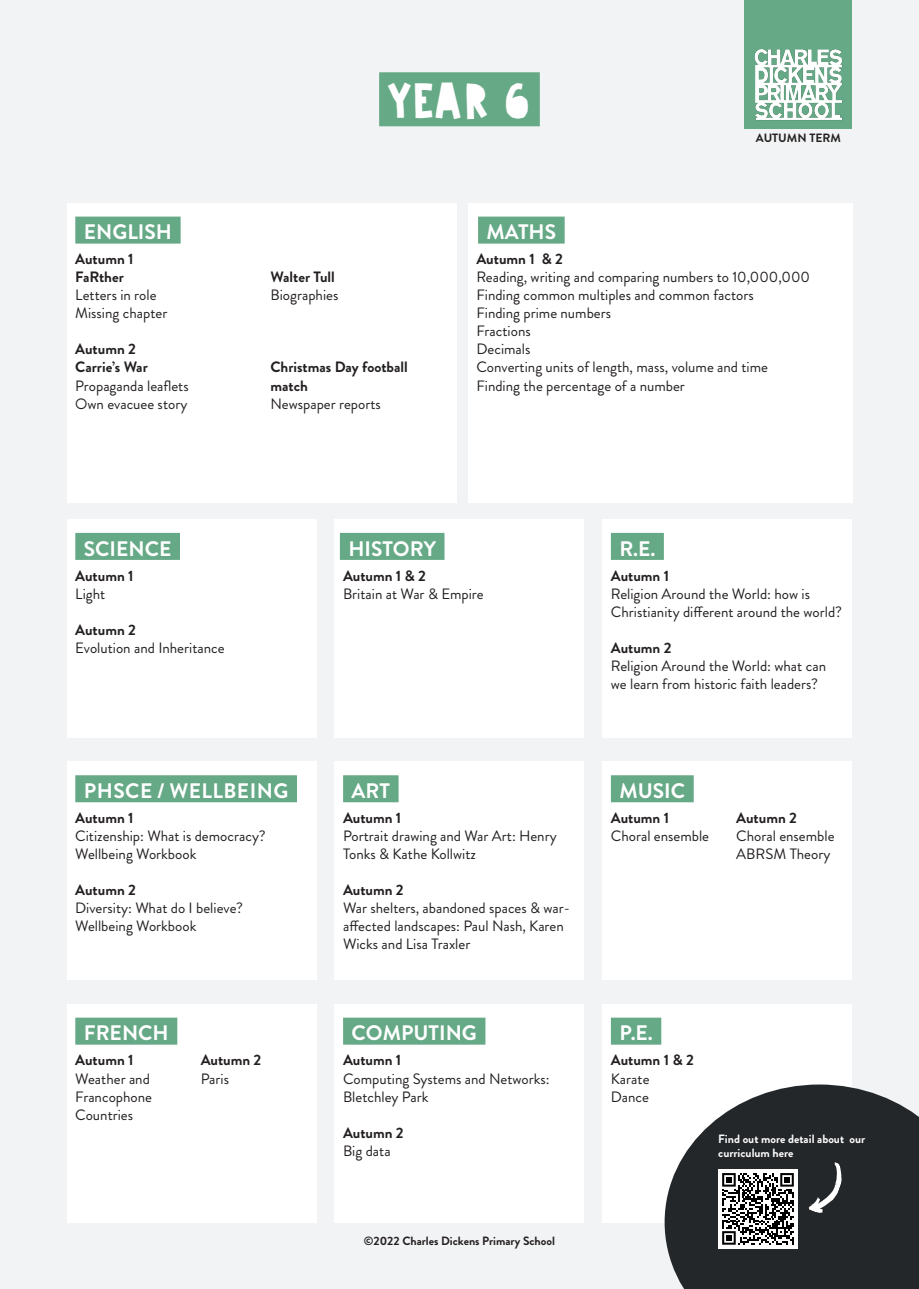
<style>
.page{position:relative;width:919px;height:1289px;background:#fff}
.page>*{position:absolute;margin:0;border:0;box-sizing:border-box;transform-origin:0 0}
.t1{font:48px "Paperland";color:#fff}
.Green_Rules{font:700 21px "Brandon Grotesque";color:#fff}
.Green_Rules-2{font:700 21px "Brandon Grotesque";letter-spacing:.02em;color:#fff}
.t2{font:15px/18px "Brandon Grotesque";color:#231f20}
.t3{font:700 15px/18px "Brandon Grotesque";color:#231f20}
.t4{font:700 12px "Brandon Grotesque";color:#231f20}
.t5{font:700 12px/14.4px "Brandon Grotesque";color:#fff}
</style>
<div class="page">
<div style="left:0;top:0;width:918px;height:1288px;background:#f2f3f4"></div>
<div style="left:379px;top:72px;width:160px;height:54px;background:#66a986"></div>
<div style="left:744px;top:0;width:108px;height:128px;background:#66a986"></div>
<img style="left:754px;top:49px;width:88px;height:71px">
<div style="left:67px;top:519px;width:249px;height:218px;background:#fff"></div>
<div style="left:75px;top:533px;width:105px;height:27px;background:#66a986"></div>
<div style="left:334px;top:519px;width:250px;height:218px;background:#fff"></div>
<div style="left:340px;top:533px;width:104px;height:27px;background:#66a986"></div>
<div style="left:602px;top:519px;width:250px;height:218px;background:#fff"></div>
<div style="left:611px;top:533px;width:52px;height:27px;background:#66a986"></div>
<div style="left:67px;top:761px;width:249px;height:218px;background:#fff"></div>
<div style="left:75px;top:775px;width:222px;height:27px;background:#66a986"></div>
<div style="left:334px;top:761px;width:250px;height:218px;background:#fff"></div>
<div style="left:343px;top:775px;width:55px;height:27px;background:#66a986"></div>
<div style="left:602px;top:761px;width:250px;height:218px;background:#fff"></div>
<div style="left:611px;top:775px;width:82px;height:27px;background:#66a986"></div>
<div style="left:67px;top:1003px;width:249px;height:219px;background:#fff"></div>
<div style="left:75px;top:1017px;width:102px;height:27px;background:#66a986"></div>
<div style="left:602px;top:1003px;width:250px;height:219px;background:#fff"></div>
<div style="left:611px;top:1017px;width:50px;height:27px;background:#66a986"></div>
<div style="left:334px;top:1003px;width:250px;height:219px;background:#fff"></div>
<div style="left:343px;top:1017px;width:142px;height:27px;background:#66a986"></div>
<div style="left:67px;top:203px;width:389px;height:299px;background:#fff"></div>
<div style="left:75px;top:216px;width:106px;height:27px;background:#66a986"></div>
<div style="left:468px;top:203px;width:384px;height:299px;background:#fff"></div>
<div style="left:478px;top:216px;width:86px;height:27px;background:#66a986"></div>
<svg style="left:664px;top:1084px;width:254px;height:204px;background:#434648"></svg>
<div style="left:718px;top:1169px;width:79px;height:79px;background:#fff"></div>
<svg style="left:722px;top:1173px;width:71px;height:71px"></svg>
<svg style="left:808px;top:1162px;width:33px;height:50px"></svg>
<p class="Green_Rules" style="left:84px;top:217px;width:90px">ENGLISH</p>
<p class="t3" style="left:75px;top:250px;width:60px">Autumn 1</p>
<p class="t3" style="left:75px;top:268px;width:50px">FaRther</p>
<p class="t2" style="left:75px;top:286px;width:83px">Letters in role</p>
<p class="t2" style="left:75px;top:304px;width:94px">Missing chapter</p>
<p class="t3" style="left:75px;top:340px;width:62px">Autumn 2</p>
<p class="t3" style="left:75px;top:358px;width:74px">Carrie’s War</p>
<p class="t2" style="left:75px;top:376px;width:115px">Propaganda leaflets</p>
<p class="t2" style="left:75px;top:394px;width:114px">Own evacuee story</p>
<p class="t1" style="left:387px;top:67px;width:145px">YEAR 6</p>
<p class="Green_Rules" style="left:486px;top:217px;width:71px">MATHS</p>
<p class="t4" style="left:755px;top:130px;width:87px">AUTUMN TERM</p>
<p class="t3" style="left:270px;top:268px;width:66px">Walter Tull</p>
<p class="t2" style="left:270px;top:286px;width:69px">Biographies</p>
<p class="t3" style="left:270px;top:358px;width:139px">Christmas Day football match</p>
<p class="t2" style="left:270px;top:394px;width:112px">Newspaper reports</p>
<p class="t3" style="left:476px;top:250px;width:88px">Autumn 1 &amp; 2</p>
<p class="t2" style="left:476px;top:268px;width:335px">Reading, writing and comparing numbers to 10,000,000</p>
<p class="t2" style="left:476px;top:286px;width:279px">Finding common multiples and common factors</p>
<p class="t2" style="left:476px;top:304px;width:136px">Finding prime numbers</p>
<p class="t2" style="left:476px;top:322px;width:56px">Fractions</p>
<p class="t2" style="left:476px;top:340px;width:55px">Decimals</p>
<p class="t2" style="left:476px;top:358px;width:293px">Converting units of length, mass, volume and time</p>
<p class="t2" style="left:476px;top:376px;width:210px">Finding the percentage of a number</p>
<p class="Green_Rules" style="left:84px;top:533px;width:89px">SCIENCE</p>
<p class="t3" style="left:75px;top:567px;width:60px">Autumn 1</p>
<p class="t2" style="left:75px;top:585px;width:31px">Light</p>
<p class="t3" style="left:75px;top:621px;width:62px">Autumn 2</p>
<p class="t2" style="left:75px;top:639px;width:151px">Evolution and Inheritance</p>
<p class="Green_Rules" style="left:348px;top:533px;width:89px">HISTORY</p>
<p class="t3" style="left:343px;top:567px;width:84px">Autumn 1 &amp; 2</p>
<p class="t2" style="left:343px;top:585px;width:142px">Britain at War &amp; Empire</p>
<p class="Green_Rules" style="left:619px;top:533px;width:37px">R.E.</p>
<p class="t3" style="left:611px;top:567px;width:60px">Autumn 1</p>
<p class="t2" style="left:611px;top:585px;width:233px">Religion Around the World: how is<br>Christianity different around the world?</p>
<p class="t3" style="left:611px;top:639px;width:62px">Autumn 2</p>
<p class="t2" style="left:611px;top:657px;width:217px">Religion Around the World: what can we learn from historic faith leaders?</p>
<p class="Green_Rules-2" style="left:84px;top:776px;width:206px">PHSCE / WELLBEING</p>
<p class="Green_Rules" style="left:351px;top:776px;width:40px">ART</p>
<p class="Green_Rules" style="left:619px;top:776px;width:67px">MUSIC</p>
<p class="t3" style="left:75px;top:809px;width:60px">Autumn 1</p>
<p class="t2" style="left:75px;top:827px;width:192px">Citizenship: What is democracy?</p>
<p class="t2" style="left:75px;top:845px;width:123px">Wellbeing Workbook</p>
<p class="t3" style="left:75px;top:881px;width:62px">Autumn 2</p>
<p class="t2" style="left:75px;top:899px;width:169px">Diversity: What do I believe?</p>
<p class="t2" style="left:75px;top:917px;width:123px">Wellbeing Workbook</p>
<p class="t3" style="left:343px;top:809px;width:60px">Autumn 1</p>
<p class="t2" style="left:343px;top:827px;width:215px">Portrait drawing and War Art: Henry<br>Tonks &amp; Kathe Kollwitz</p>
<p class="t3" style="left:343px;top:881px;width:62px">Autumn 2</p>
<p class="t2" style="left:343px;top:899px;width:228px">War shelters, abandoned spaces &amp; war&shy;affected landscapes: Paul Nash, Karen<br>Wicks and Lisa Traxler</p>
<p class="t3" style="left:611px;top:809px;width:60px">Autumn 1</p>
<p class="t2" style="left:611px;top:827px;width:100px">Choral ensemble</p>
<p class="t3" style="left:736px;top:809px;width:62px">Autumn 2</p>
<p class="t2" style="left:736px;top:827px;width:100px">Choral ensemble</p>
<p class="t2" style="left:736px;top:845px;width:96px">ABRSM Theory</p>
<p class="Green_Rules" style="left:84px;top:1018px;width:86px">FRENCH</p>
<p class="Green_Rules" style="left:351px;top:1018px;width:127px">COMPUTING</p>
<p class="Green_Rules" style="left:619px;top:1018px;width:35px">P.E.</p>
<p class="t3" style="left:75px;top:1051px;width:60px">Autumn 1</p>
<p class="t2" style="left:75px;top:1069px;width:78px">Weather and<br>Francophone<br>Countries</p>
<p class="t3" style="left:201px;top:1051px;width:62px">Autumn 2</p>
<p class="t2" style="left:201px;top:1069px;width:30px">Paris</p>
<p class="t3" style="left:343px;top:1051px;width:60px">Autumn 1</p>
<p class="t2" style="left:343px;top:1069px;width:208px">Computing Systems and Networks:<br>Bletchley Park</p>
<p class="t3" style="left:343px;top:1123px;width:62px">Autumn 2</p>
<p class="t2" style="left:343px;top:1141px;width:49px">Big data</p>
<p class="t3" style="left:611px;top:1051px;width:84px">Autumn 1 &amp; 2</p>
<p class="t2" style="left:611px;top:1069px;width:40px">Karate</p>
<p class="t2" style="left:611px;top:1087px;width:40px">Dance</p>
<p class="t5" style="left:718px;top:1131px;width:148px">Find out more detail about our curriculum here</p>
<p class="t4" style="left:364px;top:1232px;width:192px">©2022 Charles Dickens Primary School</p>
</div>
